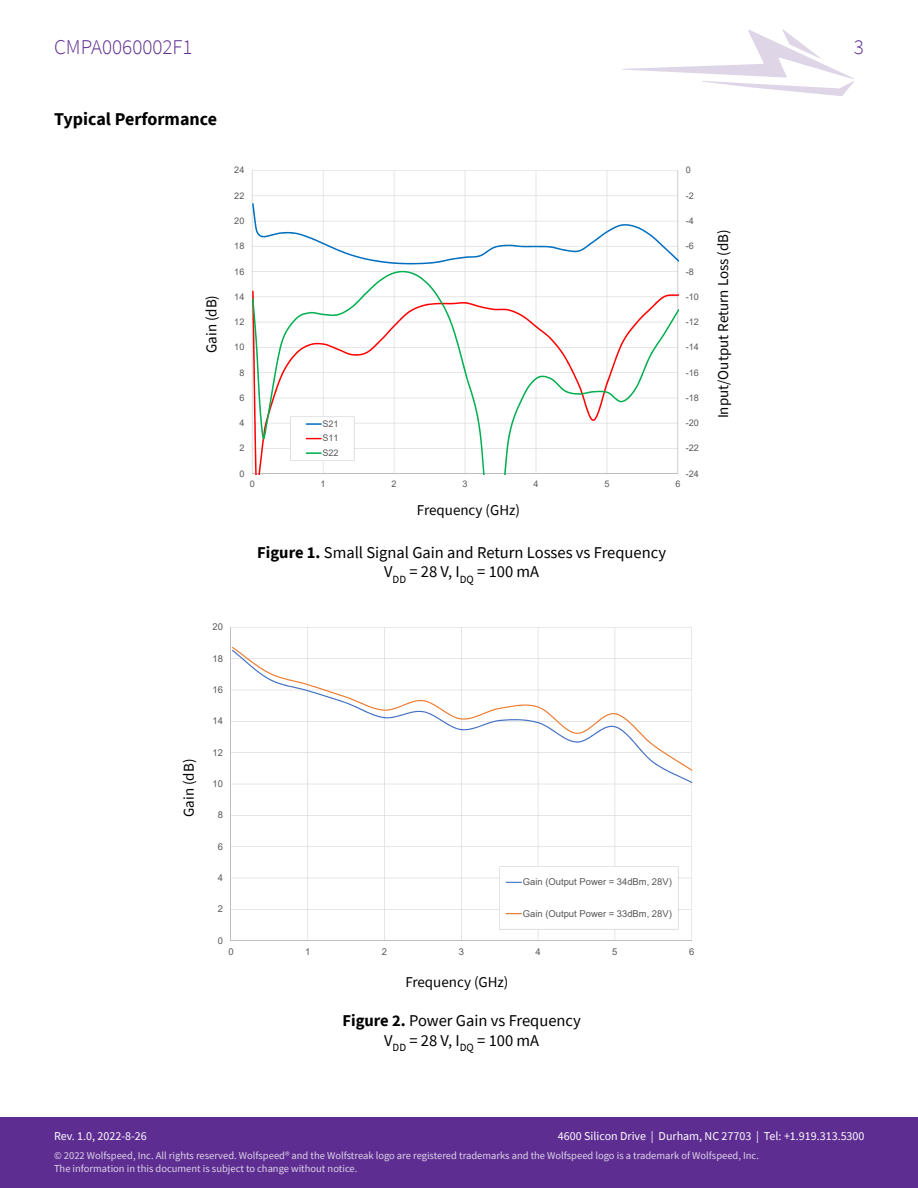
<style>
.page{position:relative;width:918px;height:1188px;background:#fff}
.page>*{position:absolute;margin:0;border:0;box-sizing:border-box;transform-origin:0 0}
.t1{font:300 21px "Source Sans Pro";color:#5e2d91}
.t2{font:700 18px "Source Sans Pro";color:#000}
.t3{font:16.5px/19.8px "Source Sans Pro";color:#000;text-align:center}
.t4{font:15px "Source Sans Pro";color:#000}
.t5{font:12px "Source Sans Pro";color:#fff}
.t6{font:10.5px/12.6px "Source Sans Pro";color:#fff}
.t7{font:9.45px "Arial";letter-spacing:.005em;color:#585858}
.t8{font:9px/14.5px "Arial";letter-spacing:.005em;color:#585858;text-align:justify}
.s1{font-weight:700}
</style>
<div class="page">
<svg style="left:622px;top:29px;width:232px;height:67px"></svg>
<div style="left:0;top:1118px;width:918px;height:70px;background:#5e2d91"></div>
<hr style="left:252px;top:195px;width:426px;height:1px;background:#d9d9d9">
<hr style="left:252px;top:170px;width:426px;height:1px;background:#d9d9d9">
<hr style="left:323px;top:170px;width:1px;height:304px;background:#d9d9d9">
<hr style="left:394px;top:170px;width:1px;height:304px;background:#d9d9d9">
<hr style="left:465px;top:170px;width:1px;height:304px;background:#d9d9d9">
<hr style="left:536px;top:170px;width:1px;height:304px;background:#d9d9d9">
<hr style="left:607px;top:170px;width:1px;height:304px;background:#d9d9d9">
<hr style="left:678px;top:170px;width:1px;height:304px;background:#bebebe">
<hr style="left:252px;top:170px;width:1px;height:304px;background:#bebebe">
<svg style="left:252px;top:203px;width:426px;height:61px"></svg>
<svg style="left:252px;top:271px;width:426px;height:203px"></svg>
<svg style="left:290px;top:416px;width:65px;height:45px"></svg>
<hr style="left:231px;top:909px;width:461px;height:1px;background:#d9d9d9">
<hr style="left:231px;top:878px;width:461px;height:1px;background:#d9d9d9">
<hr style="left:231px;top:846px;width:461px;height:1px;background:#d9d9d9">
<hr style="left:231px;top:815px;width:461px;height:1px;background:#d9d9d9">
<hr style="left:231px;top:784px;width:461px;height:1px;background:#d9d9d9">
<hr style="left:231px;top:627px;width:461px;height:1px;background:#d9d9d9">
<hr style="left:307px;top:627px;width:1px;height:314px;background:#d9d9d9">
<hr style="left:384px;top:627px;width:1px;height:314px;background:#d9d9d9">
<hr style="left:461px;top:627px;width:1px;height:314px;background:#d9d9d9">
<hr style="left:538px;top:627px;width:1px;height:314px;background:#d9d9d9">
<hr style="left:615px;top:627px;width:1px;height:314px;background:#d9d9d9">
<hr style="left:691px;top:627px;width:1px;height:314px;background:#d9d9d9">
<hr style="left:231px;top:627px;width:1px;height:314px;background:#bebebe">
<hr style="left:231px;top:940px;width:461px;height:1px;background:#bebebe">
<svg style="left:232px;top:647px;width:460px;height:124px"></svg>
<svg style="left:499px;top:866px;width:180px;height:64px"></svg>
<h1 class="t1" style="left:54px;top:34px;width:140px">CMPA0060002F1</h1>
<h1 class="t1" style="left:854px;top:39px;width:12px">3</h1>
<h2 class="t2" style="left:54px;top:112px;width:165px">Typical Performance</h2>
<h3 class="t4" style="left:205px;top:353px;width:59px;rotate:-90deg">Gain (dB)</h3>
<p class="t8" style="left:234px;top:163px;width:12px">24</p>
<p class="t8" style="left:686px;top:163px;width:7px">0</p>
<p class="t8" style="left:234px;top:188px;width:12px">22</p>
<p class="t8" style="left:686px;top:188px;width:10px">-2</p>
<p class="t8" style="left:234px;top:214px;width:12px">20</p>
<p class="t8" style="left:686px;top:214px;width:10px">-4</p>
<p class="t8" style="left:234px;top:239px;width:12px">18</p>
<p class="t8" style="left:686px;top:239px;width:10px">-6</p>
<p class="t8" style="left:234px;top:264px;width:12px">16</p>
<p class="t8" style="left:686px;top:264px;width:10px">-8</p>
<p class="t8" style="left:234px;top:289px;width:12px">14</p>
<p class="t8" style="left:686px;top:289px;width:15px">-10</p>
<p class="t8" style="left:234px;top:315px;width:12px">12</p>
<p class="t8" style="left:686px;top:315px;width:15px">-12</p>
<p class="t8" style="left:234px;top:340px;width:12px">10</p>
<p class="t8" style="left:686px;top:340px;width:15px">-14</p>
<p class="t8" style="left:239px;top:365px;width:7px">8</p>
<p class="t8" style="left:686px;top:365px;width:15px">-16</p>
<p class="t8" style="left:239px;top:390px;width:7px">6</p>
<p class="t8" style="left:686px;top:390px;width:15px">-18</p>
<p class="t8" style="left:239px;top:416px;width:7px">4</p>
<p class="t8" style="left:239px;top:441px;width:7px">2</p>
<p class="t8" style="left:323px;top:417px;width:18px">S21<br>S11<br>S22</p>
<p class="t8" style="left:686px;top:416px;width:15px">-20</p>
<p class="t8" style="left:686px;top:441px;width:15px">-22</p>
<p class="t8" style="left:239px;top:466px;width:7px">0</p>
<p class="t8" style="left:686px;top:466px;width:15px">-24</p>
<p class="t8" style="left:250px;top:477px;width:7px">0</p>
<p class="t8" style="left:321px;top:477px;width:7px">1</p>
<p class="t8" style="left:392px;top:477px;width:7px">2</p>
<p class="t8" style="left:463px;top:477px;width:7px">3</p>
<p class="t8" style="left:534px;top:477px;width:7px">4</p>
<p class="t8" style="left:604px;top:477px;width:7px">5</p>
<p class="t8" style="left:675px;top:477px;width:7px">6</p>
<h3 class="t4" style="left:417px;top:501px;width:105px">Frequency (GHz)</h3>
<h3 class="t3" style="left:257px;top:543px;width:410px"><span class="s1">Figure 1.</span> Small Signal Gain and Return Losses vs Frequency<br>V<sub>DD</sub> = 28 V, I<sub>DQ</sub> = 100 mA</h3>
<h3 class="t4" style="left:183px;top:817px;width:59px;rotate:-90deg">Gain (dB)</h3>
<p class="t7" style="left:212px;top:623px;width:12px">20</p>
<p class="t7" style="left:212px;top:655px;width:12px">18</p>
<p class="t7" style="left:212px;top:686px;width:12px">16</p>
<p class="t7" style="left:212px;top:717px;width:12px">14</p>
<p class="t7" style="left:212px;top:749px;width:12px">12</p>
<p class="t7" style="left:212px;top:780px;width:12px">10</p>
<p class="t7" style="left:218px;top:811px;width:7px">8</p>
<p class="t7" style="left:218px;top:843px;width:7px">6</p>
<p class="t7" style="left:218px;top:874px;width:7px">4</p>
<p class="t7" style="left:218px;top:905px;width:7px">2</p>
<p class="t7" style="left:218px;top:937px;width:7px">0</p>
<p class="t7" style="left:523px;top:878px;width:150px">Gain (Output Power = 34dBm, 28V)</p>
<p class="t7" style="left:523px;top:910px;width:150px">Gain (Output Power = 33dBm, 28V)</p>
<p class="t7" style="left:228px;top:948px;width:7px">0</p>
<p class="t7" style="left:305px;top:948px;width:7px">1</p>
<p class="t7" style="left:382px;top:948px;width:7px">2</p>
<p class="t7" style="left:459px;top:948px;width:7px">3</p>
<p class="t7" style="left:536px;top:948px;width:7px">4</p>
<p class="t7" style="left:612px;top:948px;width:7px">5</p>
<p class="t7" style="left:689px;top:948px;width:7px">6</p>
<h3 class="t4" style="left:405px;top:972px;width:105px">Frequency (GHz)</h3>
<h3 class="t3" style="left:342px;top:1012px;width:240px"><span class="s1">Figure 2.</span> Power Gain vs Frequency<br>V<sub>DD</sub> = 28 V, I<sub>DQ</sub> = 100 mA</h3>
<h3 class="t4" style="left:717px;top:418px;width:191px;rotate:-90deg">Input/Output Return Loss (dB)</h3>
<p class="t5" style="left:558px;top:1131px;width:308px">4600 Silicon Drive | Durham, NC 27703 | Tel: +1.919.313.5300</p>
<p class="t5" style="left:54px;top:1131px;width:94px">Rev. 1.0, 2022-8-26</p>
<p class="t6" style="left:54px;top:1150px;width:707px">© 2022 Wolfspeed, Inc. All rights reserved. Wolfspeed® and the Wolfstreak logo are registered trademarks and the Wolfspeed logo is a trademark of Wolfspeed, Inc.<br>The information in this document is subject to change without notice.</p>
</div>
